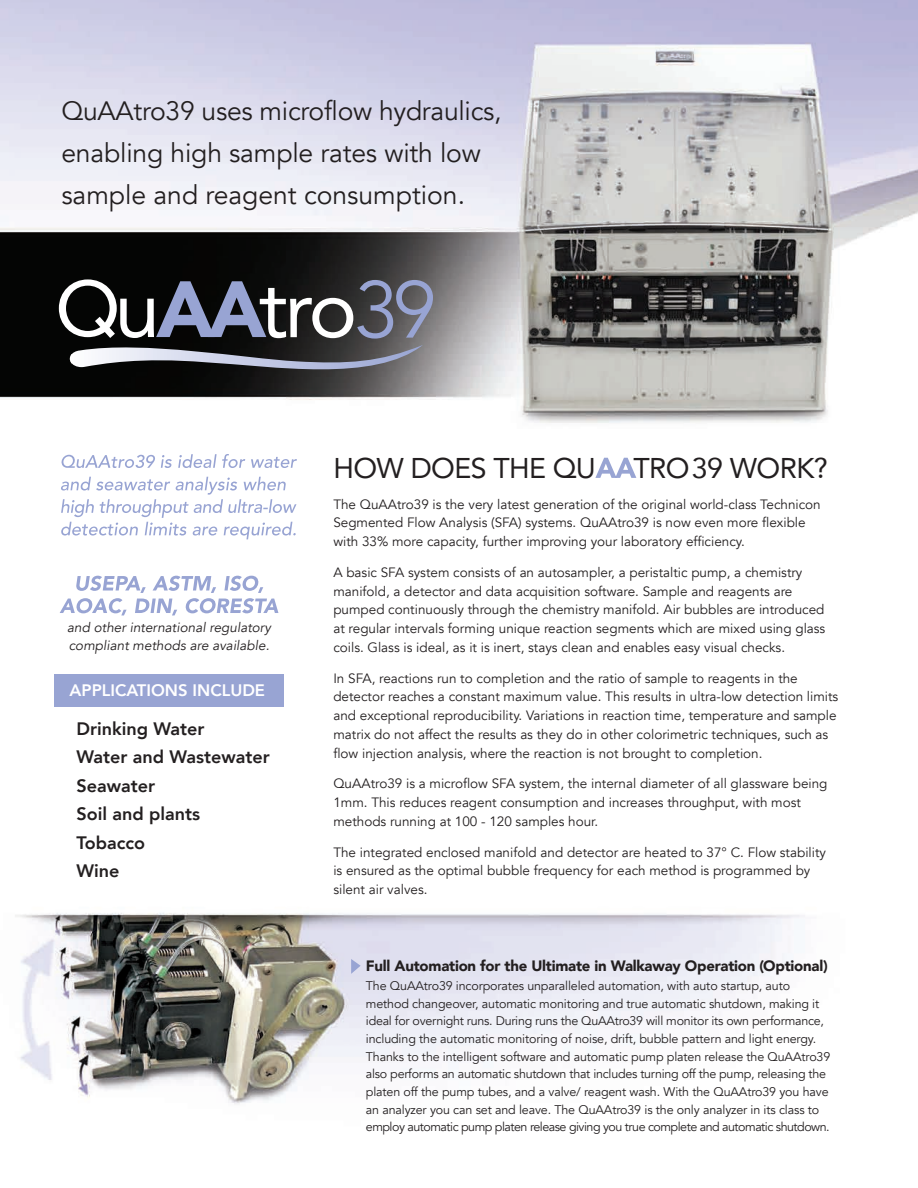
<style>
.page{position:relative;width:918px;height:1188px;background:#fff}
.page>*{position:absolute;margin:0;border:0;box-sizing:border-box;transform-origin:0 0}
.t1{font:28.5px "Avenir";letter-spacing:-.02em;color:#231f20}
.t2{font:26.55px/42px "Avenir";letter-spacing:-.005em;color:#231f20}
.t3{font:800 18px/28.5px "Avenir";color:#231f20}
.t4{font:800 16.65px "Avenir";color:#fff}
.t5{font:900 15px "Avenir";letter-spacing:-.015em;color:#231f20}
.t6{font:13.5px/18.8px "Avenir";color:#231f20}
.t7{font:italic 13.5px/18px "Avenir";letter-spacing:.005em;color:#231f20}
.t8{font:12.45px/17.7px "Avenir";letter-spacing:-.01em;color:#231f20}
</style>
<div class="page">
<img style="left:0;top:0;width:918px;height:1104px">
<svg style="left:595px;top:458px;width:41px;height:20px"></svg>
<svg style="left:60px;top:576px;width:218px;height:39px"></svg>
<svg style="left:61px;top:455px;width:94px;height:13px"></svg>
<svg style="left:161px;top:455px;width:11px;height:13px"></svg>
<svg style="left:178px;top:454px;width:67px;height:14px"></svg>
<svg style="left:251px;top:457px;width:46px;height:11px"></svg>
<svg style="left:61px;top:477px;width:235px;height:62px"></svg>
<div style="left:54px;top:674px;width:229px;height:33px;background:#98a4d3"></div>
<img style="left:72px;top:345px;width:351px;height:25px">
<hr style="left:70px;top:345px;width:2px;height:25px;background:#fff">
<svg style="left:59px;top:279px;width:374px;height:60px;background:#555760"></svg>
<svg style="left:351px;top:959px;width:10px;height:15px"></svg>
<h2 class="t2" style="left:61px;top:90px;width:442px">QuAAtro39 uses microflow hydraulics, enabling high sample rates with low sample and reagent consumption.</h2>
<p class="t7" style="left:67px;top:618px;width:205px">and other international regulatory compliant methods are available.</p>
<p class="t4" style="left:70px;top:677px;width:197px">APPLICATIONS INCLUDE</p>
<h3 class="t3" style="left:77px;top:714px;width:195px">Drinking Water<br>Water and Wastewater<br>Seawater<br>Soil and plants<br>Tobacco<br>Wine</h3>
<h1 class="t1" style="left:333px;top:445px;width:264px">HOW DOES THE QU</h1>
<h1 class="t1" style="left:633px;top:445px;width:196px">TRO39 WORK?</h1>
<p class="t6" style="left:333px;top:495px;width:489px">The QuAAtro39 is the very latest generation of the original world-class Technicon<br>Segmented Flow Analysis (SFA) systems. QuAAtro39 is now even more flexible with 33% more capacity, further improving your laboratory efficiency.</p>
<p class="t6" style="left:333px;top:563px;width:494px">A basic SFA system consists of an autosampler, a peristaltic pump, a chemistry manifold, a detector and data acquisition software. Sample and reagents are pumped continuously through the chemistry manifold. Air bubbles are introduced at regular intervals forming unique reaction segments which are mixed using glass coils. Glass is ideal, as it is inert, stays clean and enables easy visual checks.</p>
<p class="t6" style="left:333px;top:669px;width:507px">In SFA, reactions run to completion and the ratio of sample to reagents in the detector reaches a constant maximum value. This results in ultra-low detection limits and exceptional reproducibility. Variations in reaction time, temperature and sample matrix do not affect the results as they do in other colorimetric techniques, such as flow injection analysis, where the reaction is not brought to completion.</p>
<p class="t6" style="left:333px;top:775px;width:496px">QuAAtro39 is a microflow SFA system, the internal diameter of all glassware being<br>1mm. This reduces reagent consumption and increases throughput, with most methods running at 100 - 120 samples hour.</p>
<p class="t6" style="left:333px;top:843px;width:494px">The integrated enclosed manifold and detector are heated to 37° C. Flow stability is ensured as the optimal bubble frequency for each method is programmed by silent air valves.</p>
<p class="t5" style="left:366px;top:953px;width:463px">Full Automation for the Ultimate in Walkaway Operation (Optional)</p>
<p class="t8" style="left:366px;top:977px;width:466px">The QuAAtro39 incorporates unparalleled automation, with auto startup, auto method changeover, automatic monitoring and true automatic shutdown, making it ideal for overnight runs. During runs the QuAAtro39 will monitor its own performance, including the automatic monitoring of noise, drift, bubble pattern and light energy.<br>Thanks to the intelligent software and automatic pump platen release the QuAAtro39 also performs an automatic shutdown that includes turning off the pump, releasing the platen off the pump tubes, and a valve/ reagent wash. With the QuAAtro39 you have an analyzer you can set and leave. The QuAAtro39 is the only analyzer in its class to employ automatic pump platen release giving you true complete and automatic shutdown.</p>
</div>
